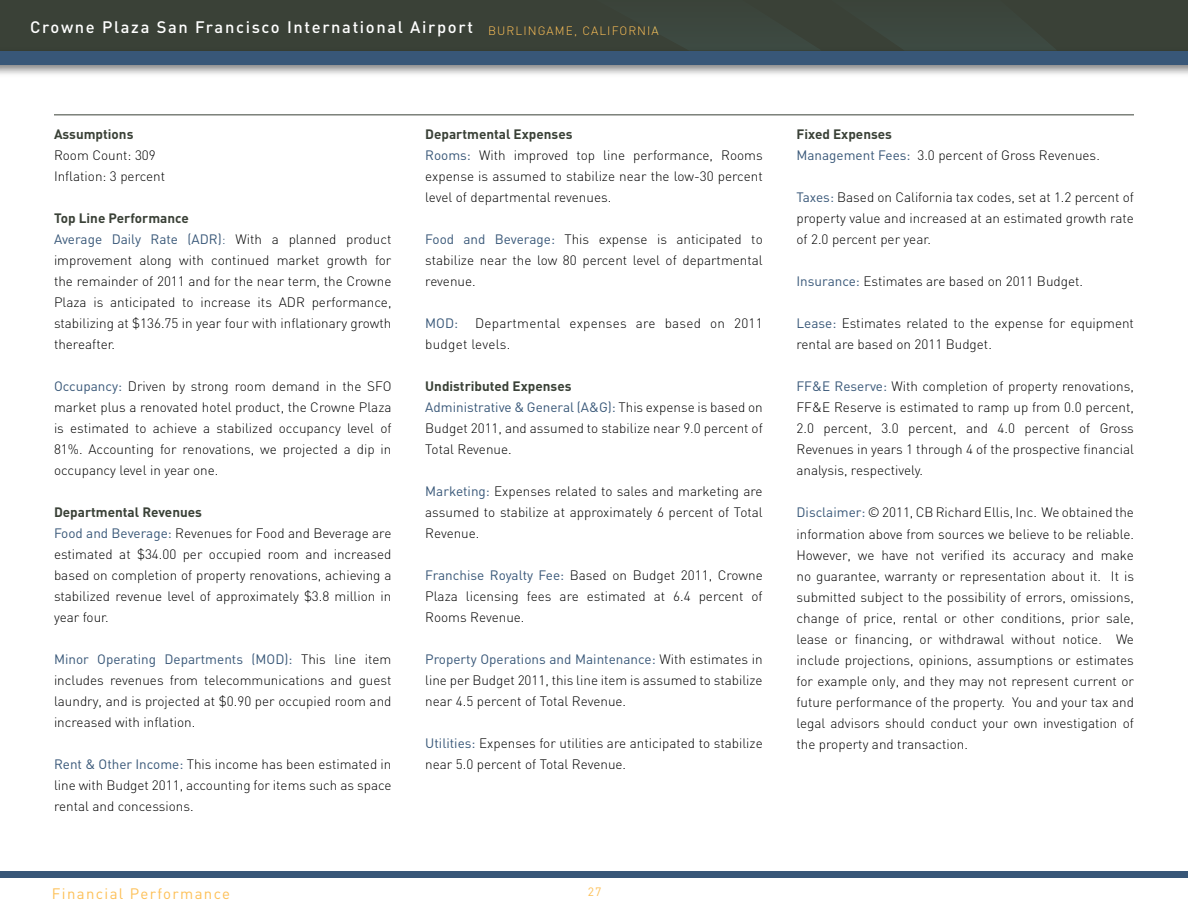
<style>
.page{position:relative;width:1188px;height:918px;background:#fff}
.page>*{position:absolute;margin:0;border:0;box-sizing:border-box;transform-origin:0 0}
.t1{font:500 16.5px "DIN";letter-spacing:.1em;color:#fff}
.t2{font:15px "DIN";letter-spacing:.09em;color:#fdc057}
.t3{font:300 13.5px/21px "DIN";color:#000;text-align:justify}
.t4{font:300 13.5px/21px "DIN";letter-spacing:.02em;color:#000}
.t5{font:700 13.5px "DIN";color:#3a4137}
.t6{font:13.5px "DIN";color:#385778}
.t7{font:12px "DIN";color:#fdc057}
.s1{font-weight:700;color:#3a4137}
.s2{font-weight:400;color:#385778}
.s3{color:#385778}
</style>
<div class="page">
<hr style="left:54px;top:114px;width:1080px;height:1px;background:#3a4137">
<div style="left:0;top:0;width:1188px;height:54px;background:#3a4137"></div>
<div style="left:0;top:47px;width:1188px;height:31px;background:#000;opacity:.5"></div>
<div style="left:0;top:51px;width:1188px;height:13px;background:#385778"></div>
<svg style="left:573px;top:43px;width:484px;height:8px"></svg>
<div style="left:0;top:872px;width:1188px;height:6px;background:#385778"></div>
<p class="t1" style="left:30px;top:16px;width:630px">Crowne Plaza San Francisco International Airport <sub>BURLINGAME,</sub> <sub>CALIFORNIA</sub></p>
<p class="t5" style="left:54px;top:125px;width:81px">Assumptions</p>
<p class="t3" style="left:54px;top:144px;width:113px">Room Count: 309<br>Inflation: 3 percent</p>
<p class="t3" style="left:54px;top:207px;width:339px;text-align:left"><span class="s1">Top Line Performance<br></span><span class="s2">Average Daily Rate (ADR)</span><span class="s3">:</span> With a planned product improvement along with continued market growth for the remainder of 2011 and for the near term, the Crowne Plaza is anticipated to increase its ADR performance, stabilizing at $136.75 in year four with inflationary growth thereafter.</p>
<p class="t3" style="left:54px;top:375px;width:339px"><span class="s2">Occupancy:</span> Driven by strong room demand in the SFO market plus a renovated hotel product, the Crowne Plaza is estimated to achieve a stabilized occupancy level of 81%. Accounting for renovations, we projected a dip in occupancy level in year one.</p>
<p class="t3" style="left:54px;top:501px;width:339px;text-align:left"><span class="s1">Departmental Revenues<br></span><span class="s2">Food and Beverage:</span> Revenues for Food and Beverage are estimated at $34.00 per occupied room and increased based on completion of property renovations, achieving a stabilized revenue level of approximately $3.8 million in year four.</p>
<p class="t3" style="left:54px;top:648px;width:339px"><span class="s2">Minor Operating Departments (MOD):</span> This line item includes revenues from telecommunications and guest laundry, and is projected at $0.90 per occupied room and increased with inflation.</p>
<p class="t3" style="left:54px;top:753px;width:339px"><span class="s2">Rent &amp; Other Income:</span> This income has been estimated in line with Budget 2011, accounting for items such as space rental and concessions.</p>
<p class="t3" style="left:425px;top:124px;width:339px;text-align:left"><span class="s1">Departmental Expenses<br></span><span class="s2">Rooms:</span> With improved top line performance, Rooms expense is assumed to stabilize near the low-30 percent level of departmental revenues.</p>
<p class="t3" style="left:425px;top:229px;width:339px"><span class="s2">Food and Beverage:</span> This expense is anticipated to stabilize near the low 80 percent level of departmental revenue.</p>
<p class="t6" style="left:425px;top:316px;width:34px">MOD:</p>
<p class="t4" style="left:425px;top:313px;width:339px;text-indent:50px">Departmental expenses are based on 2011 budget levels.</p>
<p class="t3" style="left:425px;top:376px;width:339px;text-align:left"><span class="s1">Undistributed Expenses<br></span><span class="s2">Administrative &amp; General (A&amp;G):</span> This expense is based on Budget 2011, and assumed to stabilize near 9.0 percent of Total Revenue.</p>
<p class="t3" style="left:425px;top:481px;width:339px"><span class="s2">Marketing:</span> Expenses related to sales and marketing are assumed to stabilize at approximately 6 percent of Total Revenue.</p>
<p class="t3" style="left:425px;top:565px;width:339px"><span class="s2">Franchise Royalty Fee:</span> Based on Budget 2011, Crowne Plaza licensing fees are estimated at 6.4 percent of Rooms Revenue.</p>
<p class="t3" style="left:425px;top:649px;width:339px"><span class="s2">Property Operations and Maintenance:</span> With estimates in line per Budget 2011, this line item is assumed to stabilize near 4.5 percent of Total Revenue.</p>
<p class="t3" style="left:425px;top:733px;width:339px"><span class="s2">Utilities:</span> Expenses for utilities are anticipated to stabilize near 5.0 percent of Total Revenue.</p>
<p class="t2" style="left:52px;top:885px;width:180px">Financial Performance</p>
<p class="t7" style="left:588px;top:885px;width:15px">27</p>
<p class="t3" style="left:796px;top:124px;width:305px"><span class="s1">Fixed Expenses<br></span><span class="s2">Management Fees:</span> 3.0 percent of Gross Revenues.</p>
<p class="t3" style="left:796px;top:187px;width:339px"><span class="s2">Taxes:</span> Based on California tax codes, set at 1.2 percent of property value and increased at an estimated growth rate of 2.0 percent per year.</p>
<p class="t3" style="left:796px;top:271px;width:288px"><span class="s2">Insurance:</span> Estimates are based on 2011 Budget.</p>
<p class="t3" style="left:796px;top:313px;width:339px"><span class="s2">Lease:</span> Estimates related to the expense for equipment rental are based on 2011 Budget.</p>
<p class="t3" style="left:796px;top:376px;width:339px"><span class="s2">FF&amp;E Reserve:</span> With completion of property renovations, FF&amp;E Reserve is estimated to ramp up from 0.0 percent, 2.0 percent, 3.0 percent, and 4.0 percent of Gross Revenues in years 1 through 4 of the prospective financial analysis, respectively.</p>
<p class="t3" style="left:796px;top:502px;width:339px"><span class="s2">Disclaimer:</span> © 2011, CB Richard Ellis, Inc. We obtained the information above from sources we believe to be reliable.<br>However, we have not verified its accuracy and make no guarantee, warranty or representation about it. It is submitted subject to the possibility of errors, omissions, change of price, rental or other conditions, prior sale, lease or financing, or withdrawal without notice. We include projections, opinions, assumptions or estimates for example only, and they may not represent current or future performance of the property. You and your tax and legal advisors should conduct your own investigation of the property and transaction.</p>
</div>
